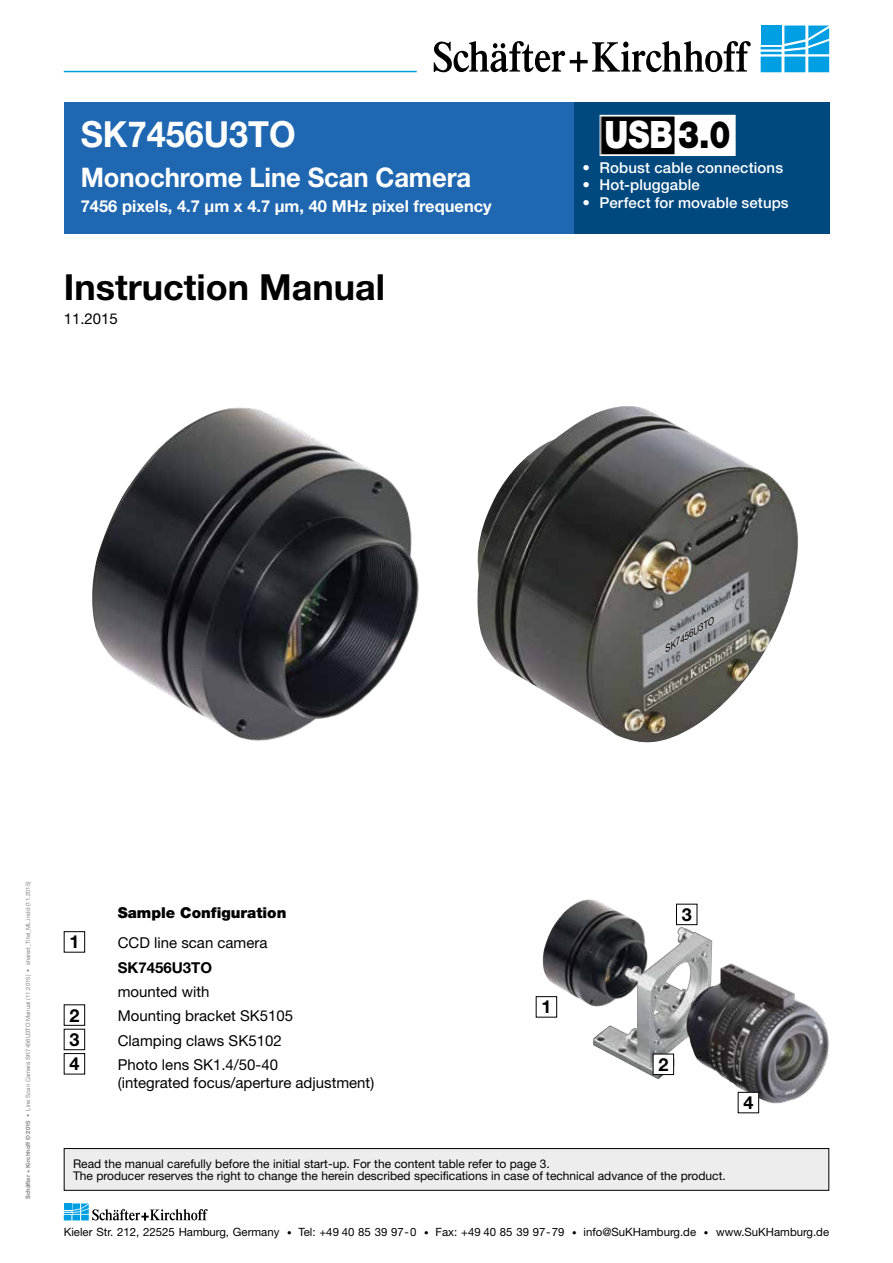
<style>
.page{position:relative;width:893px;height:1263px;background:#fff}
.page>*{position:absolute;margin:0;border:0;box-sizing:border-box;transform-origin:0 0}
.t1{font:900 37.8px "Helvetica Neue";color:#fff;scale:.83 1}
.t2{font:700 36px "Helvetica Neue";color:#000}
.t3{font:700 36px "Helvetica Neue";color:#fff;scale:.95 1}
.t4{font:700 27px "Helvetica Neue";letter-spacing:-.005em;color:#fff;scale:.95 1}
.t5{font:700 18px "Helvetica Neue";color:#000}
.t6{font:700 16.5px "Helvetica Neue";color:#fff}
.t7{font:15px/18px "Helvetica Neue";color:#000}
.t8{font:500 15px "Helvetica Neue";letter-spacing:.005em;color:#fff}
.t9{font:900 15px "Helvetica Neue";color:#000}
.t10{font:700 15px "Helvetica Neue";color:#000}
.t11{font:12px/12px "Helvetica Neue";color:#000}
.t12{font:11.4px "Helvetica Neue";color:#000}
.t13{font:italic 9.3px "Helvetica Neue";color:#000}
.t14{font:6px "Helvetica Neue";color:#878787}
.s1{color:#000}
.s2{font-weight:700}
.s3{font-size:9.15px}
</style>
<div class="page">
<img style="left:477px;top:406px;width:321px;height:337px">
<svg style="left:647px;top:602px;width:86px;height:63px;background:#8d8e90"></svg>
<img style="left:92px;top:407px;width:327px;height:334px">
<img style="left:542px;top:899px;width:100px;height:108px">
<div style="left:64px;top:931px;width:21px;height:21px;border:1px solid #000"></div>
<div style="left:64px;top:1004px;width:21px;height:22px;border:1px solid #000"></div>
<div style="left:64px;top:1029px;width:21px;height:21px;border:1px solid #000"></div>
<div style="left:64px;top:1053px;width:21px;height:21px;border:1px solid #000"></div>
<img style="left:593px;top:927px;width:120px;height:152px">
<div style="left:653px;top:1054px;width:21px;height:20px;background:#fff"></div>
<div style="left:653px;top:1054px;width:21px;height:21px;border:1px solid #000"></div>
<div style="left:536px;top:997px;width:21px;height:20px;background:#fff"></div>
<div style="left:536px;top:996px;width:21px;height:21px;border:1px solid #000"></div>
<div style="left:676px;top:904px;width:21px;height:21px;border:1px solid #000"></div>
<img style="left:686px;top:963px;width:143px;height:141px">
<div style="left:738px;top:1092px;width:21px;height:21px;background:#fff"></div>
<div style="left:738px;top:1092px;width:21px;height:21px;border:1px solid #000"></div>
<hr style="left:64px;top:71px;width:353px;height:1px;background:#009fe3">
<svg style="left:761px;top:26px;width:68px;height:46px"></svg>
<hr style="left:761px;top:52px;width:20px;height:2px;background:#009fe3">
<div style="left:761px;top:26px;width:20px;height:19px;background:#009fe3"></div>
<hr style="left:761px;top:47px;width:20px;height:2px;background:#009fe3">
<div style="left:761px;top:57px;width:20px;height:15px;background:#009fe3"></div>
<div style="left:784px;top:57px;width:21px;height:15px;background:#009fe3"></div>
<div style="left:808px;top:57px;width:21px;height:15px;background:#009fe3"></div>
<svg style="left:784px;top:26px;width:45px;height:28px"></svg>
<svg style="left:434px;top:41px;width:317px;height:31px"></svg>
<svg style="left:64px;top:1203px;width:144px;height:17px"></svg>
<div style="left:64px;top:102px;width:553px;height:132px;background:#1f68b1"></div>
<div style="left:64px;top:1148px;width:765px;height:42px;background:#ededed"></div>
<div style="left:64px;top:1148px;width:765px;height:43px;border:1px solid #000"></div>
<div style="left:574px;top:102px;width:255px;height:132px;background:#00497f"></div>
<div style="left:600px;top:115px;width:136px;height:41px;background:#fff"></div>
<div style="left:601px;top:116px;width:74px;height:39px;background:#000"></div>
<h2 class="t3" style="left:81px;top:112px;width:228px">SK7456U3TO</h2>
<h3 class="t4" style="left:81px;top:161px;width:412px">Monochrome Line Scan Camera</h3>
<h3 class="t6" style="left:81px;top:196px;width:412px">7456 pixels, 4.7 µm x 4.7 µm, 40 MHz pixel frequency</h3>
<h2 class="t2" style="left:64px;top:265px;width:323px">Instruction Manual</h2>
<p class="t7" style="left:64px;top:309px;width:56px">11.2015</p>
<h1 class="t1" style="left:604px;top:112px;width:153px">USB <span class="s1">3.0</span></h1>
<p class="t8" style="left:583px;top:159px;width:202px">• Robust cable connections</p>
<p class="t8" style="left:583px;top:176px;width:119px">• Hot-pluggable</p>
<p class="t8" style="left:583px;top:193px;width:208px">• Perfect for movable setups</p>
<p class="t13" style="left:661px;top:645px;width:59px;rotate:-31deg">SK7456U3TO</p>
<p class="t14" style="left:25px;top:1199px;width:319px;rotate:-90deg"><span class="s2">Schäfter + Kirchhoff © 2015</span> • Line Scan Camera SK7456U3TO Manual (11.2015) • shared_Titel_ML.indd (11.2015)</p>
<p class="t9" style="left:118px;top:903px;width:170px">Sample Configuration</p>
<h3 class="t5" style="left:69px;top:931px;width:12px">1</h3>
<p class="t7" style="left:118px;top:934px;width:151px">CCD line scan camera</p>
<p class="t10" style="left:118px;top:958px;width:96px">SK7456U3TO</p>
<p class="t7" style="left:118px;top:982px;width:93px">mounted with</p>
<h3 class="t5" style="left:69px;top:1004px;width:12px">2</h3>
<p class="t7" style="left:118px;top:1007px;width:177px">Mounting bracket SK5105</p>
<h3 class="t5" style="left:69px;top:1028px;width:12px">3</h3>
<p class="t7" style="left:118px;top:1031px;width:165px">Clamping claws SK5102</p>
<h3 class="t5" style="left:69px;top:1053px;width:12px">4</h3>
<p class="t7" style="left:118px;top:1056px;width:258px">Photo lens SK1.4/50-40<br>(integrated focus/aperture adjustment)</p>
<h3 class="t5" style="left:658px;top:1053px;width:12px">2</h3>
<h3 class="t5" style="left:541px;top:996px;width:12px">1</h3>
<h3 class="t5" style="left:682px;top:903px;width:12px">3</h3>
<h3 class="t5" style="left:743px;top:1091px;width:12px">4</h3>
<p class="t11" style="left:73px;top:1158px;width:654px">Read the manual carefully before the initial start-up. For the content table refer to page 3.<br>The producer reserves the right to change the herein described specifications in case of technical advance of the product.</p>
<p class="t12" style="left:64px;top:1225px;width:767px">Kieler Str. 212, 22525 Hamburg, Germany <span class="s3">•</span> Tel: +49 40 85 39 97-0 <span class="s3">•</span> Fax: +49 40 85 39 97-79 <span class="s3">•</span> info@SuKHamburg.de <span class="s3">•</span> www.SuKHamburg.de</p>
</div>
